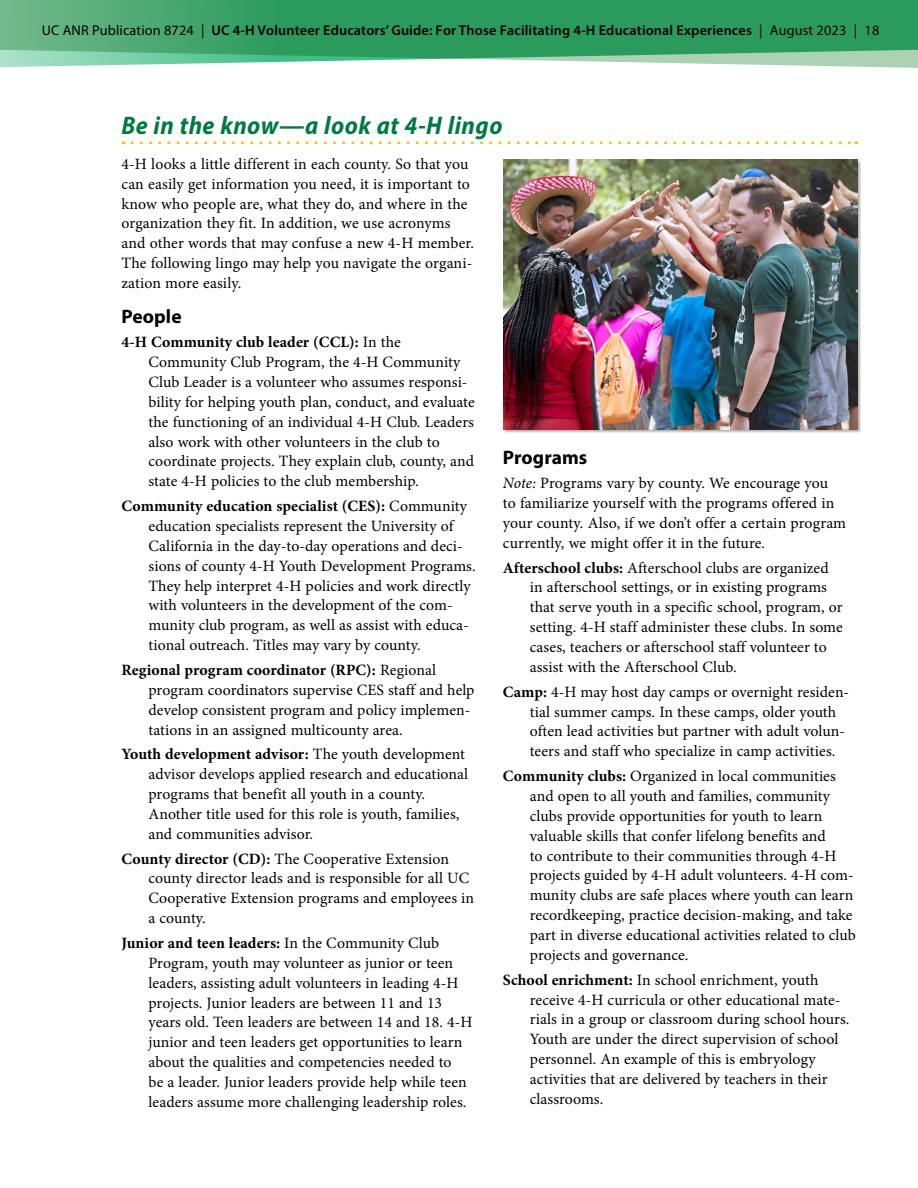
<style>
.page{position:relative;width:918px;height:1188px;background:#fff}
.page>*{position:absolute;margin:0;border:0;box-sizing:border-box;transform-origin:0 0}
.t1{font:italic 700 semi-condensed 25.5px "Myriad Pro";letter-spacing:.02em;color:#017944}
.t2{font:700 19.5px "Myriad Pro";letter-spacing:.005em;color:#000}
.t3{font:15.75px/20px "Minion Pro";letter-spacing:.005em;color:#000}
.t4{font:600 14.25px "Myriad Pro";letter-spacing:.01em;color:#000}
.s1{font-weight:400}
.s2{font-weight:700}
.s3{font-style:italic}
</style>
<div class="page">
<svg style="left:132px;top:141px;width:725px;height:3px"></svg>
<div style="left:504px;top:160px;width:357px;height:274px;background:#000;opacity:.3"></div>
<img style="left:504px;top:160px;width:353px;height:270px">
<svg style="left:0;top:0;width:918px;height:68px;background:#50ac78"></svg>
<p class="t4" style="left:42px;top:21px;width:839px"><span class="s1">UC ANR Publication 8724 |</span> UC 4-H Volunteer Educators’ Guide: For Those Facilitating 4-H Educational Experiences <span class="s1">| August 2023 | 18</span></p>
<h1 class="t1" style="left:122px;top:109px;width:383px">Be in the know—a look at 4-H lingo</h1>
<p class="t3" style="left:122px;top:154px;width:354px">4-H looks a little different in each county. So that you can easily get information you need, it is important to know who people are, what they do, and where in the organization they fit. In addition, we use acronyms and other words that may confuse a new 4-H member.<br>The following lingo may help you navigate the organi&shy;zation more easily.</p>
<p class="t2" style="left:122px;top:304px;width:62px">People</p>
<p class="t3" style="left:149px;top:332px;width:328px;text-indent:-27px"><span class="s2">4-H Community club leader (CCL):</span> In the Community Club Program, the 4-H Community Club Leader is a volunteer who assumes responsi&shy;bility for helping youth plan, conduct, and evaluate the functioning of an individual 4-H Club. Leaders also work with other volunteers in the club to coordinate projects. They explain club, county, and state 4-H policies to the club membership.</p>
<p class="t3" style="left:149px;top:496px;width:329px;text-indent:-27px"><span class="s2">Community education specialist (CES):</span> Community education specialists represent the University of California in the day-to-day operations and deci&shy;sions of county 4-H Youth Development Programs.<br>They help interpret 4-H policies and work directly with volunteers in the development of the com&shy;munity club program, as well as assist with educa&shy;tional outreach. Titles may vary by county.</p>
<p class="t3" style="left:149px;top:660px;width:328px;text-indent:-27px"><span class="s2">Regional program coordinator (RPC):</span> Regional program coordinators supervise CES staff and help develop consistent program and policy implemen&shy;tations in an assigned multicounty area.</p>
<p class="t3" style="left:149px;top:744px;width:321px;text-indent:-27px"><span class="s2">Youth development advisor:</span> The youth development advisor develops applied research and educational programs that benefit all youth in a county.<br>Another title used for this role is youth, families, and communities advisor.</p>
<p class="t3" style="left:149px;top:849px;width:327px;text-indent:-27px"><span class="s2">County director (CD):</span> The Cooperative Extension county director leads and is responsible for all UC Cooperative Extension programs and employees in a county.</p>
<p class="t3" style="left:149px;top:933px;width:325px;text-indent:-27px"><span class="s2">Junior and teen leaders:</span> In the Community Club Program, youth may volunteer as junior or teen leaders, assisting adult volunteers in leading 4-H projects. Junior leaders are between 11 and 13 years old. Teen leaders are between 14 and 18. 4-H junior and teen leaders get opportunities to learn about the qualities and competencies needed to<br>be a leader. Junior leaders provide help while teen leaders assume more challenging leadership roles.</p>
<p class="t2" style="left:503px;top:445px;width:86px">Programs</p>
<p class="t3" style="left:503px;top:473px;width:345px"><span class="s3">Note:</span> Programs vary by county. We encourage you<br>to familiarize yourself with the programs offered in your county. Also, if we don’t offer a certain program currently, we might offer it in the future.</p>
<p class="t3" style="left:530px;top:558px;width:315px;text-indent:-27px"><span class="s2">Afterschool clubs:</span> Afterschool clubs are organized in afterschool settings, or in existing programs that serve youth in a specific school, program, or setting. 4-H staff administer these clubs. In some cases, teachers or afterschool staff volunteer to assist with the Afterschool Club.</p>
<p class="t3" style="left:530px;top:682px;width:321px;text-indent:-27px"><span class="s2">Camp:</span> 4-H may host day camps or overnight residen&shy;tial summer camps. In these camps, older youth often lead activities but partner with adult volun&shy;teers and staff who specialize in camp activities.</p>
<p class="t3" style="left:530px;top:766px;width:327px;text-indent:-27px"><span class="s2">Community clubs:</span> Organized in local communities and open to all youth and families, community clubs provide opportunities for youth to learn valuable skills that confer lifelong benefits and<br>to contribute to their communities through 4-H projects guided by 4-H adult volunteers. 4-H com&shy;munity clubs are safe places where youth can learn recordkeeping, practice decision-making, and take part in diverse educational activities related to club projects and governance.</p>
<p class="t3" style="left:530px;top:970px;width:321px;text-indent:-27px"><span class="s2">School enrichment:</span> In school enrichment, youth receive 4-H curricula or other educational mate&shy;rials in a group or classroom during school hours.<br>Youth are under the direct supervision of school personnel. An example of this is embryology activities that are delivered by teachers in their classrooms.</p>
</div>
